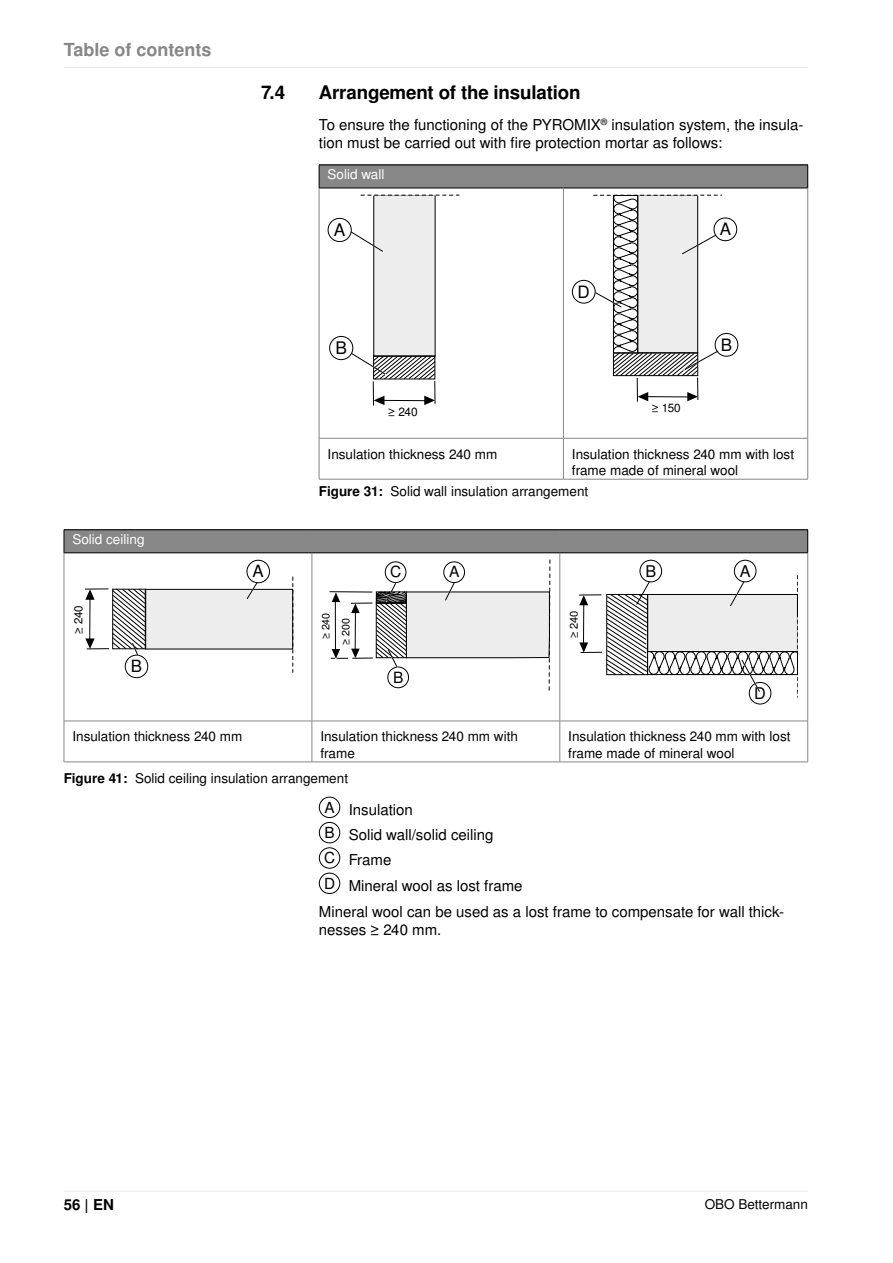
<style>
.page{position:relative;width:893px;height:1263px;background:#fff}
.page>*{position:absolute;margin:0;border:0;box-sizing:border-box;transform-origin:0 0}
.t1{font:700 18.75px "Nimbus San LOT";letter-spacing:-.01em;color:#000}
.t2{font:700 18px "Nimbus San LOT";color:#878787}
.t3{font:17.4px "Nimbus San LOT";color:#000}
.t4{font:16.95px "Nimbus San LOT";color:#000}
.t5{font:16.8px "Nimbus San LOT";color:#000}
.t6{font:16.2px "Nimbus San LOT";color:#000}
.t7{font:15.45px "Nimbus San LOT";color:#000}
.t8{font:15px/18px "Nimbus San LOT";color:#000}
.t9{font:700 15px "Nimbus San LOT";color:#000}
.t10{font:13.5px/16.2px "Nimbus San LOT";color:#000}
.t11{font:13.5px "Nimbus San LOT";color:#fff}
.t12{font:11.85px "Nimbus San LOT";color:#000}
.t13{font:11.7px "Nimbus San LOT";color:#000}
.t14{font:11.55px "Nimbus San LOT";color:#000}
.t15{font:11.1px "Nimbus San LOT";color:#000}
.t16{font:10.65px "Nimbus San LOT";color:#000}
.s1{font-weight:700}
.s2{font-size:15.3px}
</style>
<div class="page">
<hr style="left:64px;top:67px;width:744px;height:1px;background:#e9e9e9">
<hr style="left:64px;top:1191px;width:744px;height:1px;background:#e9e9e9">
<div style="left:319px;top:165px;width:489px;height:23px;background:#878787"></div>
<hr style="left:319px;top:165px;width:244px;height:1px;background:#000">
<svg style="left:319px;top:165px;width:1px;height:23px"></svg>
<hr style="left:563px;top:165px;width:245px;height:1px;background:#000">
<svg style="left:807px;top:165px;width:1px;height:23px"></svg>
<hr style="left:319px;top:188px;width:244px;height:1px;background:#000">
<hr style="left:563px;top:188px;width:245px;height:1px;background:#000">
<hr style="left:319px;top:188px;width:1px;height:250px;background:#878787">
<hr style="left:563px;top:188px;width:1px;height:250px;background:#878787">
<hr style="left:807px;top:188px;width:1px;height:250px;background:#878787">
<hr style="left:319px;top:438px;width:244px;height:1px;background:#878787">
<hr style="left:319px;top:438px;width:1px;height:41px;background:#878787">
<hr style="left:563px;top:438px;width:245px;height:1px;background:#878787">
<hr style="left:563px;top:438px;width:1px;height:41px;background:#878787">
<hr style="left:807px;top:438px;width:1px;height:41px;background:#878787">
<hr style="left:319px;top:479px;width:244px;height:1px;background:#878787">
<hr style="left:563px;top:479px;width:245px;height:1px;background:#878787">
<div style="left:374px;top:195px;width:61px;height:161px;background:#ededed"></div>
<svg style="left:361px;top:195px;width:98px;height:1px"></svg>
<div style="left:329px;top:336px;width:24px;height:24px;border:1px solid #000;border-radius:50%"></div>
<svg style="left:349px;top:231px;width:35px;height:22px"></svg>
<div style="left:328px;top:218px;width:23px;height:24px;background:#fff;border-radius:50%"></div>
<div style="left:328px;top:218px;width:24px;height:24px;border:1px solid #000;border-radius:50%"></div>
<svg style="left:351px;top:353px;width:84px;height:52px"></svg>
<div style="left:572px;top:280px;width:24px;height:24px;border:1px solid #000;border-radius:50%"></div>
<div style="left:715px;top:333px;width:23px;height:24px;border:1px solid #000;border-radius:50%"></div>
<div style="left:713px;top:217px;width:24px;height:24px;border:1px solid #000;border-radius:50%"></div>
<svg style="left:594px;top:195px;width:127px;height:207px"></svg>
<div style="left:64px;top:530px;width:744px;height:23px;background:#878787"></div>
<hr style="left:64px;top:529px;width:248px;height:1px;background:#000">
<svg style="left:64px;top:530px;width:1px;height:23px"></svg>
<hr style="left:312px;top:529px;width:248px;height:1px;background:#000">
<hr style="left:560px;top:529px;width:248px;height:1px;background:#000">
<svg style="left:807px;top:530px;width:1px;height:23px"></svg>
<hr style="left:64px;top:553px;width:248px;height:1px;background:#000">
<hr style="left:312px;top:553px;width:248px;height:1px;background:#000">
<hr style="left:560px;top:553px;width:248px;height:1px;background:#000">
<hr style="left:64px;top:553px;width:1px;height:168px;background:#878787">
<hr style="left:312px;top:553px;width:1px;height:168px;background:#878787">
<hr style="left:560px;top:553px;width:1px;height:168px;background:#878787">
<hr style="left:807px;top:553px;width:1px;height:168px;background:#878787">
<hr style="left:64px;top:721px;width:248px;height:1px;background:#878787">
<hr style="left:64px;top:721px;width:1px;height:41px;background:#878787">
<hr style="left:312px;top:721px;width:248px;height:1px;background:#878787">
<hr style="left:312px;top:721px;width:1px;height:41px;background:#878787">
<hr style="left:560px;top:721px;width:248px;height:1px;background:#878787">
<hr style="left:560px;top:721px;width:1px;height:41px;background:#878787">
<hr style="left:807px;top:721px;width:1px;height:41px;background:#878787">
<hr style="left:64px;top:762px;width:248px;height:1px;background:#878787">
<hr style="left:312px;top:762px;width:248px;height:1px;background:#878787">
<hr style="left:560px;top:762px;width:248px;height:1px;background:#878787">
<div style="left:145px;top:589px;width:148px;height:60px;background:#ededed;border:1px solid #000"></div>
<svg style="left:293px;top:577px;width:1px;height:95px"></svg>
<div style="left:125px;top:655px;width:23px;height:23px;border:1px solid #000;border-radius:50%"></div>
<svg style="left:246px;top:580px;width:13px;height:19px"></svg>
<div style="left:247px;top:560px;width:22px;height:23px;background:#fff;border-radius:50%"></div>
<div style="left:246px;top:560px;width:24px;height:23px;border:1px solid #000;border-radius:50%"></div>
<svg style="left:85px;top:589px;width:61px;height:68px"></svg>
<hr style="left:330px;top:591px;width:42px;height:1px;background:#020203">
<svg style="left:331px;top:560px;width:219px;height:131px"></svg>
<div style="left:749px;top:682px;width:22px;height:22px;border:1px solid #000;border-radius:50%"></div>
<div style="left:639px;top:560px;width:23px;height:22px;border:1px solid #000;border-radius:50%"></div>
<div style="left:734px;top:560px;width:22px;height:22px;border:1px solid #000;border-radius:50%"></div>
<svg style="left:579px;top:576px;width:219px;height:121px"></svg>
<div style="left:319px;top:797px;width:21px;height:21px;border:1px solid #000;border-radius:50%"></div>
<div style="left:319px;top:822px;width:21px;height:21px;border:1px solid #000;border-radius:50%"></div>
<div style="left:319px;top:847px;width:21px;height:22px;border:1px solid #000;border-radius:50%"></div>
<div style="left:319px;top:873px;width:21px;height:21px;border:1px solid #000;border-radius:50%"></div>
<h2 class="t2" style="left:64px;top:39px;width:149px">Table of contents</h2>
<p class="t11" style="left:72px;top:531px;width:74px">Solid ceiling</p>
<p class="t14" style="left:71px;top:634px;width:30px;rotate:-90deg">≥ 240</p>
<p class="t5" style="left:131px;top:656px;width:13px">B</p>
<h1 class="t1" style="left:261px;top:81px;width:26px">7.4</h1>
<h1 class="t1" style="left:319px;top:81px;width:263px">Arrangement of the insulation</h1>
<p class="t8" style="left:319px;top:116px;width:486px">To ensure the functioning of the PYROMIX<sup>®</sup> insulation system, the insula&shy;tion must be carried out with fire protection mortar as follows:</p>
<p class="t11" style="left:328px;top:167px;width:58px">Solid wall</p>
<p class="t3" style="left:334px;top:219px;width:13px">A</p>
<p class="t3" style="left:335px;top:337px;width:13px">B</p>
<p class="t12" style="left:388px;top:405px;width:31px">≥ 240</p>
<p class="t4" style="left:578px;top:281px;width:14px">D</p>
<p class="t4" style="left:720px;top:219px;width:13px">A</p>
<p class="t13" style="left:652px;top:401px;width:30px">≥ 150</p>
<p class="t4" style="left:721px;top:334px;width:13px">B</p>
<p class="t5" style="left:253px;top:561px;width:13px">A</p>
<p class="t10" style="left:328px;top:446px;width:171px">Insulation thickness 240 mm</p>
<p class="t10" style="left:572px;top:446px;width:224px">Insulation thickness 240 mm with lost frame made of mineral wool</p>
<p class="t10" style="left:319px;top:483px;width:271px"><span class="s1">Figure 31:</span> Solid wall insulation arrangement</p>
<p class="t16" style="left:319px;top:639px;width:28px;rotate:-90deg">≥ 240</p>
<p class="t16" style="left:339px;top:645px;width:28px;rotate:-90deg">≥ 200</p>
<p class="t7" style="left:390px;top:563px;width:13px">C</p>
<p class="t7" style="left:449px;top:563px;width:12px">A</p>
<p class="t7" style="left:393px;top:668px;width:12px">B</p>
<p class="t15" style="left:567px;top:638px;width:29px;rotate:-90deg">≥ 240</p>
<p class="t6" style="left:645px;top:561px;width:12px">B</p>
<p class="t6" style="left:740px;top:561px;width:12px">A</p>
<p class="t6" style="left:754px;top:683px;width:13px">D</p>
<p class="t10" style="left:72px;top:729px;width:171px">Insulation thickness 240 mm</p>
<p class="t10" style="left:320px;top:729px;width:199px">Insulation thickness 240 mm with frame</p>
<p class="t10" style="left:568px;top:729px;width:224px">Insulation thickness 240 mm with lost frame made of mineral wool</p>
<p class="t10" style="left:64px;top:770px;width:286px"><span class="s1">Figure 41:</span> Solid ceiling insulation arrangement</p>
<p class="t8" style="left:324px;top:801px;width:90px"><span class="s2">A</span> Insulation</p>
<p class="t8" style="left:324px;top:826px;width:171px"><span class="s2">B</span> Solid wall/solid ceiling</p>
<p class="t8" style="left:324px;top:851px;width:69px"><span class="s2">C</span> Frame</p>
<p class="t8" style="left:324px;top:877px;width:200px"><span class="s2">D</span> Mineral wool as lost frame</p>
<p class="t8" style="left:319px;top:903px;width:467px">Mineral wool can be used as a lost frame to compensate for wall thick-</p>
<p class="t8" style="left:319px;top:921px;width:124px">nesses ≥ 240 mm.</p>
<p class="t9" style="left:64px;top:1196px;width:52px">56 | EN</p>
<p class="t10" style="left:705px;top:1197px;width:105px">OBO Bettermann</p>
</div>
